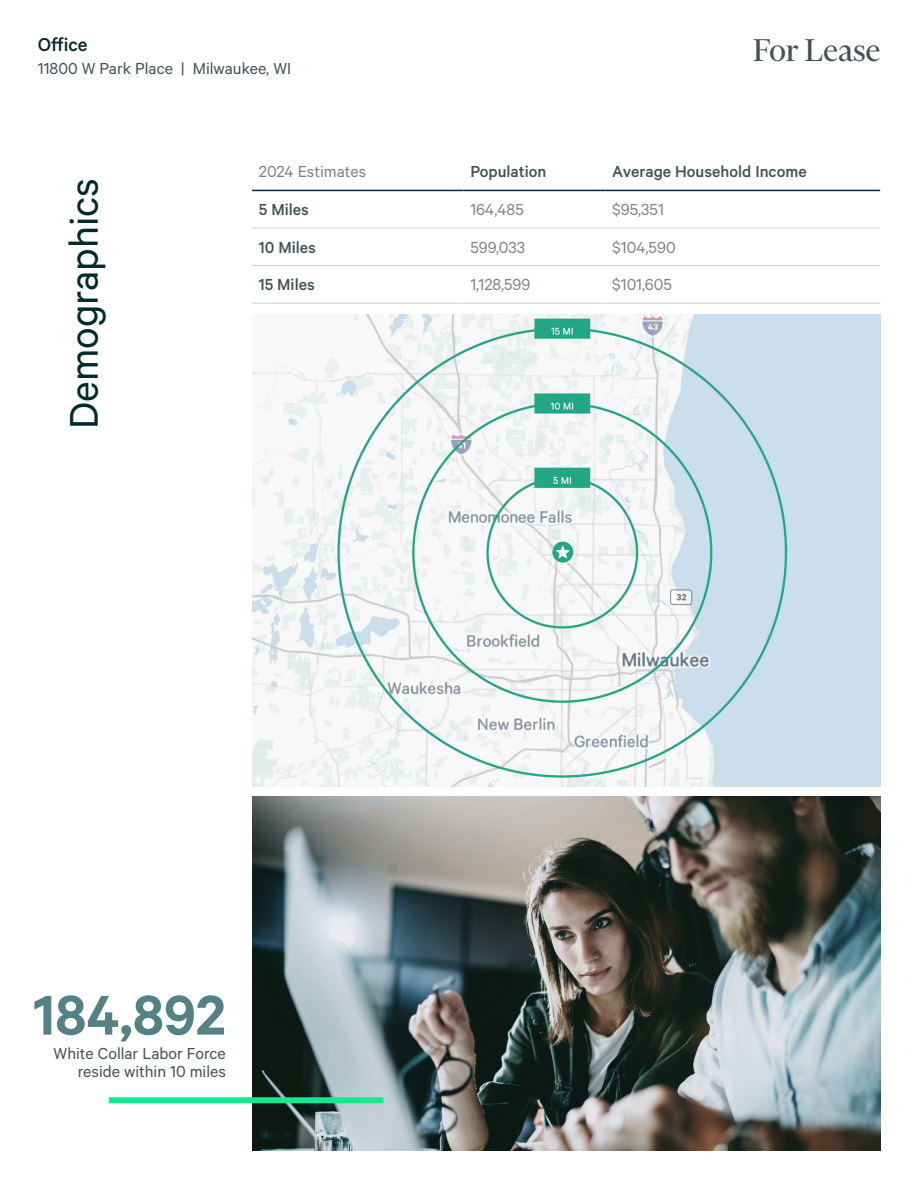
<style>
.page{position:relative;width:918px;height:1188px;background:#fff}
.page>*{position:absolute;margin:0;border:0;box-sizing:border-box;transform-origin:0 0}
.Callout_Description{font:600 63px "Calibre";color:#538184}
.Subheading_Large{font:45px "Calibre";color:#012a2d}
.t1{font:36px "Financier Display";color:#415255}
.t2{font:500 21px "Calibre";color:#05292c}
.Table_Content_Bold{font:500 18px "Calibre";color:#415255}
.Table_Content{font:18px "Calibre";color:#808581}
.Callout_Description-2{font:18px "Calibre";color:#425254}
.t3{font:18px "Calibre";color:#415255}
.Table_Content_Bold-2{font:18px "Calibre";color:#7f8480}
</style>
<div class="page">
<hr style="left:252px;top:190px;width:212px;height:1px;background:#042741">
<hr style="left:464px;top:190px;width:142px;height:1px;background:#042741">
<hr style="left:606px;top:190px;width:274px;height:1px;background:#042741">
<hr style="left:252px;top:228px;width:212px;height:1px;background:#cad0d2">
<hr style="left:464px;top:228px;width:142px;height:1px;background:#cad0d2">
<hr style="left:606px;top:228px;width:274px;height:1px;background:#cad0d2">
<hr style="left:252px;top:265px;width:212px;height:1px;background:#cad0d2">
<hr style="left:464px;top:265px;width:142px;height:1px;background:#cad0d2">
<hr style="left:606px;top:265px;width:274px;height:1px;background:#cad0d2">
<hr style="left:252px;top:303px;width:212px;height:1px;background:#cad0d2">
<hr style="left:464px;top:303px;width:142px;height:1px;background:#cad0d2">
<hr style="left:606px;top:303px;width:274px;height:1px;background:#cad0d2">
<img style="left:252px;top:314px;width:628px;height:472px">
<img style="left:252px;top:797px;width:628px;height:353px">
<div style="left:109px;top:1097px;width:274px;height:6px;background:#17e88f"></div>
<p class="t2" style="left:38px;top:33px;width:51px">Office</p>
<p class="t3" style="left:38px;top:58px;width:255px">11800 W Park Place | Milwaukee, WI</p>
<p class="t1" style="left:753px;top:32px;width:129px">For Lease</p>
<p class="Subheading_Large" style="left:58px;top:429px;width:253px;rotate:-90deg">Demographics</p>
<p class="Table_Content_Bold-2" style="left:259px;top:161px;width:109px">2024 Estimates</p>
<p class="Table_Content_Bold" style="left:470px;top:161px;width:78px">Population</p>
<p class="Table_Content_Bold" style="left:612px;top:161px;width:196px">Average Household Income</p>
<p class="Table_Content_Bold" style="left:259px;top:199px;width:52px">5 Miles</p>
<p class="Table_Content" style="left:470px;top:199px;width:55px">164,485</p>
<p class="Table_Content" style="left:612px;top:199px;width:53px">$95,351</p>
<p class="Table_Content_Bold" style="left:259px;top:237px;width:59px">10 Miles</p>
<p class="Table_Content" style="left:470px;top:237px;width:56px">599,033</p>
<p class="Table_Content" style="left:612px;top:237px;width:65px">$104,590</p>
<p class="Table_Content_Bold" style="left:259px;top:274px;width:57px">15 Miles</p>
<p class="Table_Content" style="left:470px;top:274px;width:62px">1,128,599</p>
<p class="Table_Content" style="left:612px;top:274px;width:61px">$101,605</p>
<p class="Callout_Description" style="left:33px;top:978px;width:194px">184,892</p>
<p class="Callout_Description-2" style="left:54px;top:1043px;width:174px">White Collar Labor Force</p>
<p class="Callout_Description-2" style="left:78px;top:1061px;width:150px">reside within 10 miles</p>
</div>
